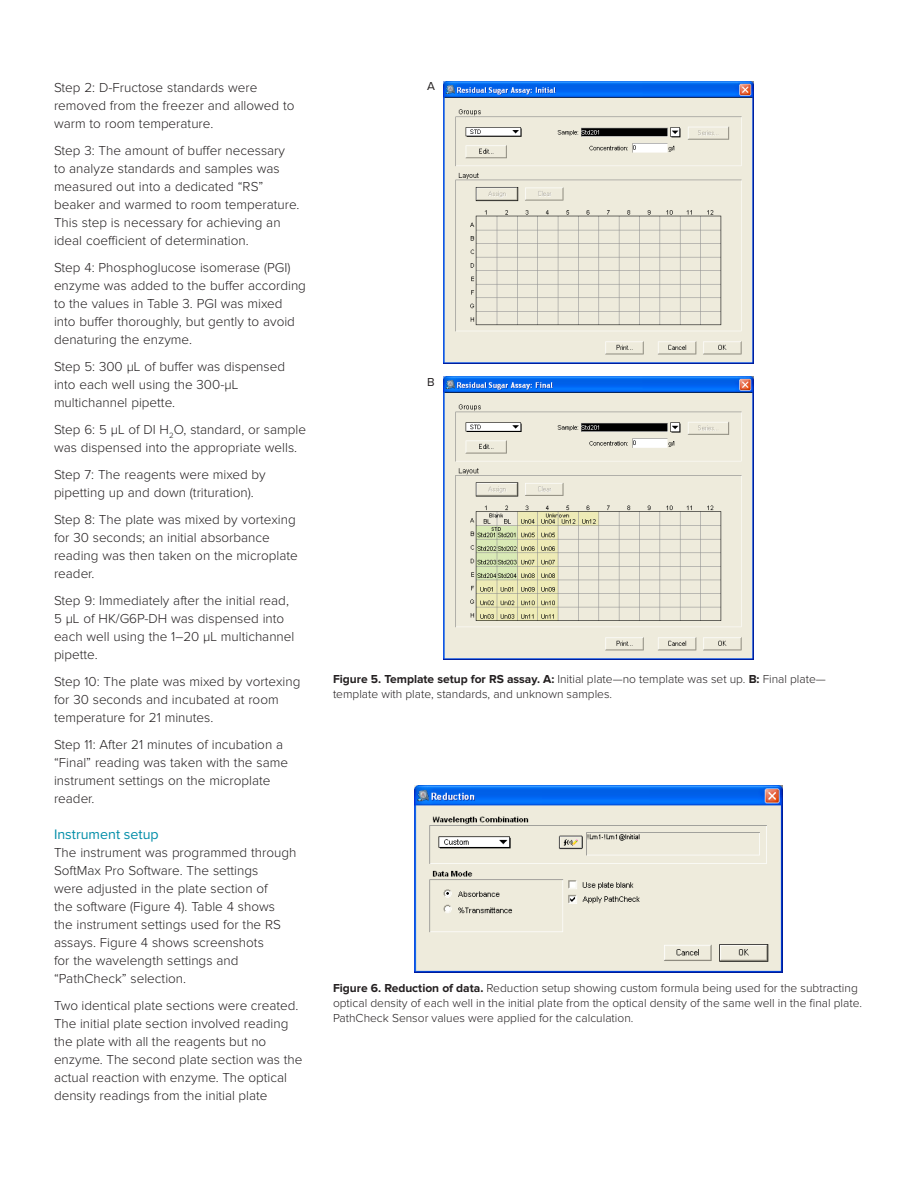
<style>
.page{position:relative;width:918px;height:1188px;background:#fff}
.page>*{position:absolute;margin:0;border:0;box-sizing:border-box;transform-origin:0 0}
.Heading{font:14.25px "Proxima Nova";color:#008da8}
.Body{font:300 13.5px/18px "Proxima Nova";color:#231f20}
.t1{font:300 12px/15px "Proxima Nova";color:#231f20}
.t2{font:12px "Proxima Nova";color:#231f20}
.s1{font-weight:700}
</style>
<div class="page">
<img style="left:444px;top:81px;width:309px;height:282px">
<img style="left:443px;top:376px;width:311px;height:283px">
<img style="left:415px;top:786px;width:367px;height:186px">
<p class="Body" style="left:54px;top:78px;width:242px">Step 2: D-Fructose standards were removed from the freezer and allowed to warm to room temperature.</p>
<p class="Body" style="left:54px;top:141px;width:247px">Step 3: The amount of buffer necessary to analyze standards and samples was measured out into a dedicated “RS” beaker and warmed to room temperature.<br>This step is necessary for achieving an ideal coefficient of determination.</p>
<p class="Body" style="left:54px;top:258px;width:254px">Step 4: Phosphoglucose isomerase (PGI) enzyme was added to the buffer according to the values in Table 3. PGI was mixed into buffer thoroughly, but gently to avoid denaturing the enzyme.</p>
<p class="Body" style="left:54px;top:357px;width:233px">Step 5: 300 µL of buffer was dispensed into each well using the 300-µL multichannel pipette.</p>
<p class="Body" style="left:54px;top:420px;width:254px">Step 6: 5 µL of DI H<sub>2</sub>O, standard, or sample was dispensed into the appropriate wells.</p>
<p class="Body" style="left:54px;top:465px;width:213px">Step 7: The reagents were mixed by pipetting up and down (trituration).</p>
<p class="Body" style="left:54px;top:510px;width:245px">Step 8: The plate was mixed by vortexing for 30 seconds; an initial absorbance reading was then taken on the microplate reader.</p>
<p class="Body" style="left:54px;top:591px;width:242px">Step 9: Immediately after the initial read,<br>5 µL of HK/G6P-DH was dispensed into each well using the 1–20 µL multichannel pipette.</p>
<p class="Body" style="left:54px;top:672px;width:248px">Step 10: The plate was mixed by vortexing for 30 seconds and incubated at room temperature for 21 minutes.</p>
<p class="Body" style="left:54px;top:735px;width:236px">Step 11: After 21 minutes of incubation a “Final” reading was taken with the same instrument settings on the microplate reader.</p>
<p class="Heading" style="left:54px;top:826px;width:106px">Instrument setup</p>
<p class="Body" style="left:54px;top:843px;width:244px">The instrument was programmed through SoftMax Pro Software. The settings<br>were adjusted in the plate section of<br>the software (Figure 4). Table 4 shows the instrument settings used for the RS assays. Figure 4 shows screenshots<br>for the wavelength settings and “PathCheck” selection.</p>
<p class="Body" style="left:54px;top:996px;width:250px">Two identical plate sections were created.<br>The initial plate section involved reading the plate with all the reagents but no enzyme. The second plate section was the actual reaction with enzyme. The optical density readings from the initial plate</p>
<p class="t2" style="left:427px;top:80px;width:9px">A</p>
<p class="t2" style="left:427px;top:375px;width:9px">B</p>
<p class="t1" style="left:333px;top:671px;width:494px"><span class="s1">Figure 5. Template setup for RS assay. A:</span> Initial plate—no template was set up. <span class="s1">B:</span> Final plate— template with plate, standards, and unknown samples.</p>
<p class="t1" style="left:333px;top:981px;width:531px"><span class="s1">Figure 6. Reduction of data.</span> Reduction setup showing custom formula being used for the subtracting optical density of each well in the initial plate from the optical density of the same well in the final plate.<br>PathCheck Sensor values were applied for the calculation.</p>
</div>
